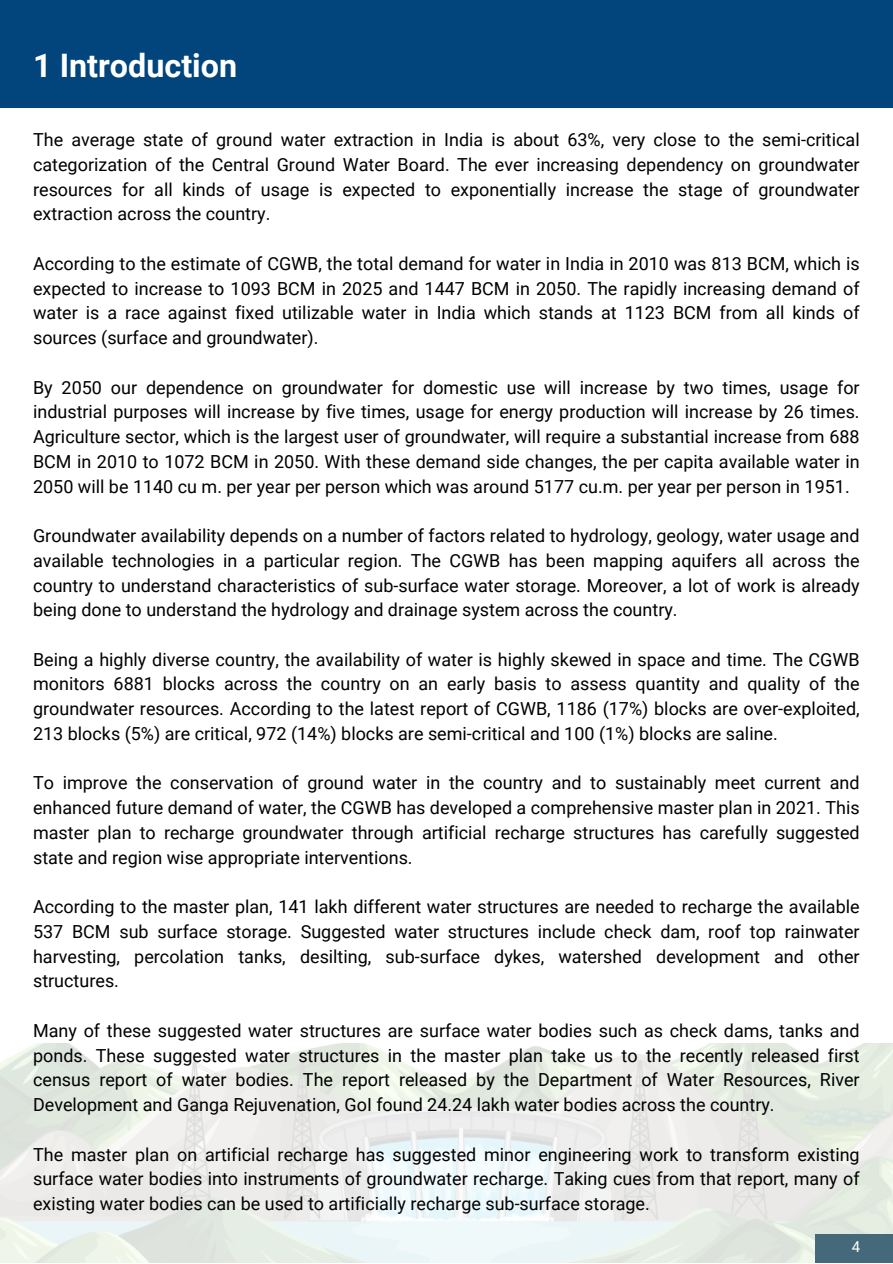
<style>
.page{position:relative;width:893px;height:1264px;background:#fff}
.page>*{position:absolute;margin:0;border:0;box-sizing:border-box;transform-origin:0 0}
.t1{font:700 32.4px "Roboto";color:#fff}
.t2{font:18px/24.8px "Roboto";color:#000;text-align:justify}
.t3{font:15px "Roboto";color:#fff}
</style>
<div class="page">
<img style="left:0;top:1043px;width:892px;height:219px">
<div style="left:815px;top:1234px;width:77px;height:28px;background:#44697a"></div>
<div style="left:0;top:0;width:892px;height:108px;background:#01457c"></div>
<h1 class="t1" style="left:33px;top:47px;width:206px">1 Introduction</h1>
<p class="t2" style="left:33px;top:128px;width:828px">The average state of ground water extraction in India is about 63%, very close to the semi-critical categorization of the Central Ground Water Board. The ever increasing dependency on groundwater resources for all kinds of usage is expected to exponentially increase the stage of groundwater extraction across the country.</p>
<p class="t2" style="left:33px;top:251px;width:828px">According to the estimate of CGWB, the total demand for water in India in 2010 was 813 BCM, which is expected to increase to 1093 BCM in 2025 and 1447 BCM in 2050. The rapidly increasing demand of water is a race against fixed utilizable water in India which stands at 1123 BCM from all kinds of sources (surface and groundwater).</p>
<p class="t2" style="left:33px;top:375px;width:828px">By 2050 our dependence on groundwater for domestic use will increase by two times, usage for industrial purposes will increase by five times, usage for energy production will increase by 26 times.<br>Agriculture sector, which is the largest user of groundwater, will require a substantial increase from 688<br>BCM in 2010 to 1072 BCM in 2050. With these demand side changes, the per capita available water in 2050 will be 1140 cu m. per year per person which was around 5177 cu.m. per year per person in 1951.</p>
<p class="t2" style="left:33px;top:523px;width:828px">Groundwater availability depends on a number of factors related to hydrology, geology, water usage and available technologies in a particular region. The CGWB has been mapping aquifers all across the country to understand characteristics of sub-surface water storage. Moreover, a lot of work is already being done to understand the hydrology and drainage system across the country.</p>
<p class="t2" style="left:33px;top:647px;width:828px">Being a highly diverse country, the availability of water is highly skewed in space and time. The CGWB monitors 6881 blocks across the country on an early basis to assess quantity and quality of the groundwater resources. According to the latest report of CGWB, 1186 (17%) blocks are over-exploited, 213 blocks (5%) are critical, 972 (14%) blocks are semi-critical and 100 (1%) blocks are saline.</p>
<p class="t2" style="left:33px;top:771px;width:828px">To improve the conservation of ground water in the country and to sustainably meet current and enhanced future demand of water, the CGWB has developed a comprehensive master plan in 2021. This master plan to recharge groundwater through artificial recharge structures has carefully suggested state and region wise appropriate interventions.</p>
<p class="t2" style="left:33px;top:894px;width:828px">According to the master plan, 141 lakh different water structures are needed to recharge the available 537 BCM sub surface storage. Suggested water structures include check dam, roof top rainwater harvesting, percolation tanks, desilting, sub-surface dykes, watershed development and other structures.</p>
<p class="t2" style="left:33px;top:1018px;width:828px">Many of these suggested water structures are surface water bodies such as check dams, tanks and ponds. These suggested water structures in the master plan take us to the recently released first census report of water bodies. The report released by the Department of Water Resources, River Development and Ganga Rejuvenation, GoI found 24.24 lakh water bodies across the country.</p>
<p class="t2" style="left:33px;top:1141px;width:828px">The master plan on artificial recharge has suggested minor engineering work to transform existing surface water bodies into instruments of groundwater recharge. Taking cues from that report, many of existing water bodies can be used to artificially recharge sub-surface storage.</p>
<p class="t3" style="left:851px;top:1237px;width:10px">4</p>
</div>
